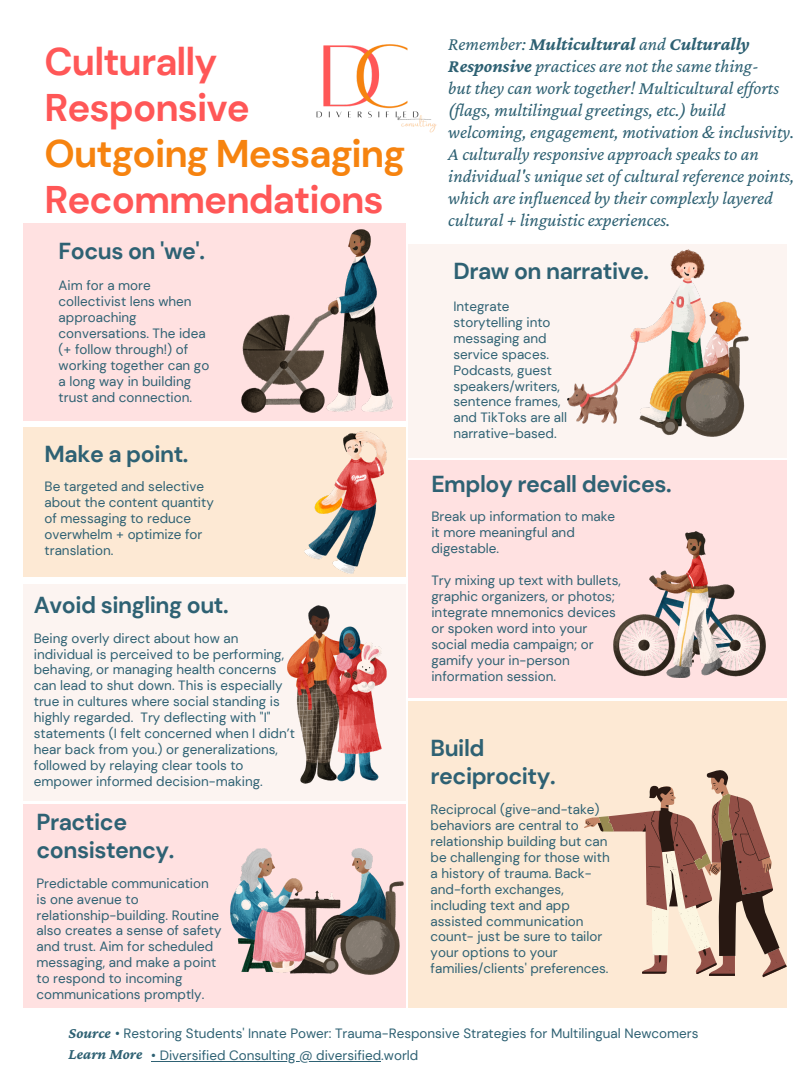
<style>
.page{position:relative;width:810px;height:1080px;background:#fff}
.page>*{position:absolute;margin:0;border:0;box-sizing:border-box;transform-origin:0 0}
.t1{font:700 38.5px/45.9px "DM Sans";letter-spacing:-.025em;color:#ff5757}
.t2{font:700 23.06px/27.6px "DM Sans";letter-spacing:-.02em;color:#2e6173}
.t3{font:italic 18.62px/22px "Crimson Pro";color:#2e6173}
.t4{font:italic 700 15.38px "Crimson Pro";color:#2e6173}
.t5{font:13.5px/15.9px "DM Sans";color:#2e6173}
.t6{font:13.44px "DM Sans";color:#2e6173}
.s1{color:#f6830f}
.s2{font-weight:700}
</style>
<div class="page">
<div style="left:23px;top:427px;width:382px;height:150px;background:#fde9d4"></div>
<div style="left:408px;top:244px;width:379px;height:213px;background:#fcf4f1"></div>
<div style="left:408px;top:461px;width:379px;height:237px;background:#ffe1e1"></div>
<div style="left:23px;top:584px;width:382px;height:216px;background:#fcf4f1"></div>
<div style="left:408px;top:701px;width:379px;height:306px;background:#fde9d4"></div>
<div style="left:23px;top:804px;width:382px;height:204px;background:#ffe1e1"></div>
<div style="left:23px;top:223px;width:382px;height:198px;background:#ffe1e1"></div>
<img style="left:316px;top:44px;width:121px;height:89px">
<img style="left:287px;top:605px;width:100px;height:179px">
<svg style="left:586px;top:770px;width:201px;height:207px"></svg>
<img style="left:568px;top:249px;width:181px;height:187px">
<img style="left:231px;top:849px;width:172px;height:126px">
<img style="left:613px;top:532px;width:152px;height:146px">
<img style="left:305px;top:431px;width:82px;height:142px">
<img style="left:241px;top:230px;width:151px;height:183px">
<hr style="left:151px;top:1061px;width:230px;height:1px;background:#2e6173">
<h4 class="t1" style="left:45px;top:39px;width:362px">Culturally<br>Responsive<br><span class="s1">Outgoing Messaging<br></span>Recommendations</h4>
<h2 class="t2" style="left:59px;top:237px;width:148px">Focus on 'we'.</h2>
<p class="t5" style="left:59px;top:277px;width:152px">Aim for a more collectivist lens when approaching conversations. The idea (+ follow through!) of working together can go a long way in building trust and connection.</p>
<p class="t2" style="left:45px;top:440px;width:145px">Make a point.</p>
<p class="t3" style="left:448px;top:33px;width:348px">Remember: <span class="s2">Multicultural</span> and <span class="s2">Culturally Responsive</span> practices are not the same thing-<br>but they can work together! Multicultural ef orts (flags, multilingual greetings, etc.) build welcoming, engagement, motivation &amp; inclusivity.<br>A culturally responsive approach speaks to an individual's unique set of cultural reference points, which are influenced by their complexly layered cultural + linguistic experiences.</p>
<p class="t2" style="left:453px;top:258px;width:197px">Draw on narrative.</p>
<h2 class="t5" style="left:453px;top:298px;width:115px">Integrate storytelling into messaging and service spaces.<br>Podcasts, guest speakers/writers, sentence frames, and TikToks are all narrative-based.</h2>
<h2 class="t2" style="left:431px;top:470px;width:242px">Employ recall devices.</h2>
<h2 class="t5" style="left:45px;top:479px;width:171px">Be targeted and selective about the content quantity of messaging to reduce overwhelm + optimize for translation.</h2>
<p class="t5" style="left:431px;top:509px;width:185px">Break up information to make it more meaningful and digestable.</p>
<p class="t5" style="left:431px;top:573px;width:191px">Try mixing up text with bullets, graphic organizers, or photos; integrate mnemonics devices or spoken word into your social media campaign; or gamify your in-person information session.</p>
<p class="t2" style="left:34px;top:591px;width:196px">Avoid singling out.</p>
<p class="t5" style="left:34px;top:630px;width:263px">Being overly direct about how an individual is perceived to be performing, behaving, or managing health concerns can lead to shut down. This is especially true in cultures where social standing is highly regarded. Try deflecting with "I" statements (I felt concerned when I didn’t hear back from you.) or generalizations, followed by relaying clear tools to empower informed decision-making.</p>
<h2 class="t2" style="left:431px;top:735px;width:127px">Build reciprocity.</h2>
<p class="t5" style="left:431px;top:801px;width:181px">Reciprocal (give-and-take) behaviors are central to relationship building but can be challenging for those with a history of trauma. Back&shy;and-forth exchanges, including text and app assisted communication count- just be sure to tailor your options to your families/clients' preferences.</p>
<p class="t2" style="left:37px;top:809px;width:139px">Practice consistency.</p>
<h2 class="t5" style="left:37px;top:875px;width:187px">Predictable communication is one avenue to relationship-building. Routine also creates a sense of safety and trust. Aim for scheduled messaging, and make a point to respond to incoming communications promptly.</h2>
<p class="t4" style="left:69px;top:1024px;width:44px">Source</p>
<p class="t5" style="left:115px;top:1025px;width:585px">• Restoring Students' Innate Power: Trauma-Responsive Strategies for Multilingual Newcomers</p>
<p class="t4" style="left:69px;top:1046px;width:75px">Learn More</p>
<h4 class="t6" style="left:151px;top:1047px;width:269px">• Diversified Consulting @ diversified.world</h4>
</div>
